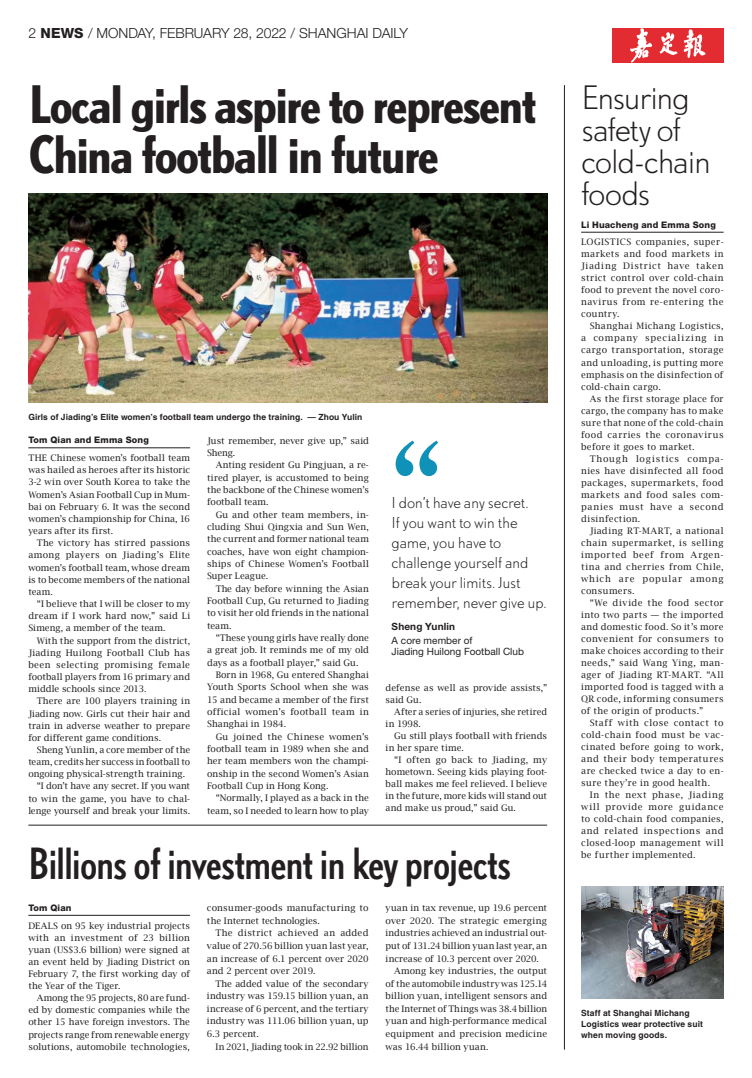
<style>
.page{position:relative;width:752px;height:1078px;background:#fff}
.page>*{position:absolute;margin:0;border:0;box-sizing:border-box;transform-origin:0 0}
._1_q-marks{font:130px "Century Old Style Std";color:#1092b8}
._0_head2{font:700 condensed 48px/50px "DTL Nobel T";letter-spacing:-.05em;color:#231f20}
._0_head3{font:condensed 40px "DTL Nobel T";letter-spacing:-.04em;color:#231f20}
._0_head4-2{font:300 30px/32px "DTL Nobel T";letter-spacing:-.05em;color:#231f20}
._1_quote-1{font:300 14px/20px "DTL Nobel T";letter-spacing:-.02em;color:#231f20}
._1_date{font:300 14px "Helvetica Neue LT Std";letter-spacing:-.005em;color:#231f20}
._1_quote-3{font:10px/11px "Helvetica Neue LT Std";letter-spacing:.005em;color:#231f20}
._1_quote-2{font:700 10px "Helvetica Neue LT Std";letter-spacing:.015em;color:#231f20}
._0_body{font:9px/12px "Lucida Bright";letter-spacing:.015em;color:#231f20;text-align:justify}
._0_intro{font:9px/12px "Lucida Bright";letter-spacing:.015em;color:#231f20;text-align:justify}
._0_body-2{font:9px/12.3px "Lucida Bright";letter-spacing:-.005em;color:#231f20}
._0_byline{font:800 9px "Helvetica Neue LT Std";letter-spacing:.015em;color:#231f20}
._0_body-3{font:9px "Lucida Bright";letter-spacing:-.01em;color:#231f20}
._1_caption{font:700 8.5px/11px "Helvetica LT Std";letter-spacing:.01em;color:#231f20}
.s1{font-weight:800}
</style>
<div class="page">
<hr style="left:28px;top:914px;width:162px;height:1px;background:#231f20">
<hr style="left:581px;top:232px;width:142px;height:1px;background:#231f20">
<hr style="left:28px;top:447px;width:162px;height:1px;background:#231f20">
<img style="left:28px;top:193px;width:519px;height:210px">
<hr style="left:28px;top:824px;width:519px;height:1px;background:#231f20">
<hr style="left:564px;top:85px;width:1px;height:964px;background:#231f20">
<img style="left:581px;top:886px;width:142px;height:112px">
<div style="left:611px;top:28px;width:112px;height:34px;background:#e22c32"></div>
<svg style="left:630px;top:28px;width:75px;height:34px"></svg>
<p class="_1_date" style="left:28px;top:25px;width:381px">2 <span class="s1">NEWs</span> / MONDAY, FEBRUARY 28, 2022 / SHANGHAI DAILY</p>
<p class="_0_head2" style="left:28px;top:77px;width:510px">Local girls aspire to represent<br>China football in future</p>
<p class="_0_head4-2" style="left:581px;top:81px;width:131px">Ensuring safety of cold-chain foods</p>
<p class="_1_caption" style="left:28px;top:411px;width:335px">Girls of Jiading’s Elite women’s football team undergo the training. — Zhou Yulin</p>
<p class="_0_byline" style="left:28px;top:434px;width:122px">Tom Qian and Emma Song</p>
<p class="_0_intro" style="left:28px;top:451px;width:163px">The Chinese women’s football team was hailed as heroes after its historic 3-2 win over South Korea to take the Women’s Asian Football Cup in Mum&shy;bai on February 6. It was the second women’s championship for China, 16 years after its first.</p>
<p class="_0_body" style="left:28px;top:537px;width:163px;text-indent:9px">The victory has stirred passions among players on Jiading’s Elite women’s football team, whose dream is to become members of the national team.</p>
<p class="_0_body" style="left:28px;top:597px;width:163px;text-indent:9px">“I believe that I will be closer to my dream if I work hard now,” said Li Simeng, a member of the team.</p>
<p class="_0_body" style="left:28px;top:634px;width:163px;text-indent:9px">With the support from the district, Jiading Huilong Football Club has been selecting promising female football players from 16 primary and middle schools since 2013.</p>
<p class="_0_body" style="left:28px;top:694px;width:163px;text-indent:9px">There are 100 players training in Jiading now. Girls cut their hair and train in adverse weather to prepare for different game conditions.</p>
<p class="_0_body" style="left:28px;top:743px;width:163px;text-indent:9px">Sheng Yunlin, a core member of the team, credits her success in football to ongoing physical-strength training.</p>
<p class="_0_body" style="left:28px;top:780px;width:163px;text-indent:9px">“I don’t have any secret. If you want to win the game, you have to chal&shy;lenge yourself and break your limits.</p>
<p class="_0_body-2" style="left:207px;top:434px;width:163px">Just remember, never give up,” said<br>Sheng.</p>
<p class="_0_body" style="left:207px;top:459px;width:163px;line-height:12.3px;text-indent:9px">Anting resident Gu Pingjuan, a re&shy;tired player, is accustomed to being the backbone of the Chinese women’s football team.</p>
<p class="_0_body" style="left:207px;top:508px;width:163px;line-height:12.3px;text-indent:9px">Gu and other team members, in&shy;cluding Shui Qingxia and Sun Wen, the current and former national team coaches, have won eight champion&shy;ships of Chinese Women’s Football Super League.</p>
<p class="_0_body" style="left:207px;top:582px;width:163px;line-height:12.3px;text-indent:9px">The day before winning the Asian Football Cup, Gu returned to Jiading to visit her old friends in the national team.</p>
<p class="_0_body" style="left:207px;top:631px;width:163px;line-height:12.3px;text-indent:9px">“These young girls have really done a great job. It reminds me of my old days as a football player,” said Gu.</p>
<p class="_0_body" style="left:207px;top:668px;width:163px;line-height:12.3px;text-indent:9px">Born in 1968, Gu entered Shanghai Youth Sports School when she was 15 and became a member of the first official women’s football team in Shanghai in 1984.</p>
<p class="_0_body" style="left:207px;top:730px;width:163px;line-height:12.3px;text-indent:9px">Gu joined the Chinese women’s football team in 1989 when she and her team members won the champi&shy;onship in the second Women’s Asian Football Cup in Hong Kong.</p>
<p class="_0_body-2" style="left:207px;top:791px;width:163px;text-align:right">“Normally, I played as a back in the team, so I needed to learn how to play</p>
<p class="_1_q-marks" style="left:390px;top:406px;width:53px">“</p>
<p class="_1_quote-1" style="left:391px;top:492px;width:156px">I don’t have any secret.<br>If you want to win the game, you have to challenge yourself and break your limits. Just remember, never give up.</p>
<p class="_1_quote-2" style="left:391px;top:620px;width:65px">Sheng Yunlin</p>
<p class="_1_quote-3" style="left:391px;top:634px;width:134px">A core member of<br>Jiading Huilong Football Club</p>
<p class="_0_body" style="left:385px;top:681px;width:163px">defense as well as provide assists,” said Gu.</p>
<p class="_0_body" style="left:385px;top:705px;width:163px;text-indent:9px">After a series of injuries, she retired in 1998.</p>
<p class="_0_body" style="left:385px;top:729px;width:163px;text-indent:9px">Gu still plays football with friends in her spare time.</p>
<p class="_0_body" style="left:385px;top:753px;width:163px;text-indent:9px">“I often go back to Jiading, my hometown. Seeing kids playing foot&shy;ball makes me feel relieved. I believe in the future, more kids will stand out and make us proud,” said Gu.</p>
<p class="_0_head3" style="left:28px;top:835px;width:484px">Billions of investment in key projects</p>
<p class="_0_byline" style="left:28px;top:902px;width:45px">Tom Qian</p>
<p class="_0_intro" style="left:28px;top:919px;width:163px">Deals on 95 key industrial projects with an investment of 23 billion yuan (US$3.6 billion) were signed at an event held by Jiading District on February 7, the first working day of the Year of the Tiger.</p>
<p class="_0_body" style="left:28px;top:991px;width:163px;text-indent:9px">Among the 95 projects, 80 are fund&shy;ed by domestic companies while the other 15 have foreign investors. The projects range from renewable energy solutions, automobile technologies,</p>
<p class="_0_body" style="left:207px;top:901px;width:163px;line-height:12.6px">consumer-goods manufacturing to the Internet technologies.</p>
<p class="_0_body" style="left:207px;top:926px;width:163px;line-height:12.6px;text-indent:9px">The district achieved an added value of 270.56 billion yuan last year, an increase of 6.1 percent over 2020 and 2 percent over 2019.</p>
<p class="_0_body" style="left:207px;top:976px;width:163px;line-height:12.6px;text-indent:9px">The added value of the secondary industry was 159.15 billion yuan, an increase of 6 percent, and the tertiary industry was 111.06 billion yuan, up 6.3 percent.</p>
<p class="_0_body-3" style="left:215px;top:1040px;width:154px">In 2021, Jiading took in 22.92 billion</p>
<p class="_0_body" style="left:385px;top:901px;width:163px;line-height:12.6px">yuan in tax revenue, up 19.6 percent over 2020. The strategic emerging industries achieved an industrial out&shy;put of 131.24 billion yuan last year, an increase of 10.3 percent over 2020.</p>
<p class="_0_body" style="left:385px;top:964px;width:163px;line-height:12.6px;text-indent:9px">Among key industries, the output of the automobile industry was 125.14 billion yuan, intelligent sensors and the Internet of Things was 38.4 billion yuan and high-performance medical equipment and precision medicine was 16.44 billion yuan.</p>
<p class="_0_byline" style="left:581px;top:219px;width:136px">Li Huacheng and Emma Song</p>
<p class="_0_intro" style="left:581px;top:236px;width:144px">Logistics companies, super&shy;markets and food markets in Jiading District have taken strict control over cold-chain food to prevent the novel coro&shy;navirus from re-entering the country.</p>
<p class="_0_body" style="left:581px;top:320px;width:144px;text-indent:9px">Shanghai Michang Logistics, a company specializing in cargo transportation, storage and unloading, is putting more emphasis on the disinfection of cold-chain cargo.</p>
<p class="_0_body" style="left:581px;top:392px;width:144px;text-indent:9px">As the first storage place for cargo, the company has to make sure that none of the cold-chain food carries the coronavirus before it goes to market.</p>
<p class="_0_body" style="left:581px;top:452px;width:144px;text-indent:9px">Though logistics compa&shy;nies have disinfected all food packages, supermarkets, food markets and food sales com&shy;panies must have a second disinfection.</p>
<p class="_0_body" style="left:581px;top:524px;width:144px;text-indent:9px">Jiading RT-MART, a national chain supermarket, is selling imported beef from Argen&shy;tina and cherries from Chile, which are popular among consumers.</p>
<p class="_0_body" style="left:581px;top:596px;width:144px;text-indent:9px">“We divide the food sector into two parts — the imported and domestic food. So it’s more convenient for consumers to make choices according to their needs,” said Wang Ying, man&shy;ager of Jiading RT-MART. “All imported food is tagged with a QR code, informing consumers of the origin of products.”</p>
<p class="_0_body" style="left:581px;top:716px;width:144px;text-indent:9px">Staff with close contact to cold-chain food must be vac&shy;cinated before going to work, and their body temperatures are checked twice a day to en&shy;sure they’re in good health.</p>
<p class="_0_body" style="left:581px;top:788px;width:144px;text-indent:9px">In the next phase, Jiading will provide more guidance to cold-chain food companies, and related inspections and closed-loop management will be further implemented.</p>
<p class="_1_caption" style="left:581px;top:1007px;width:123px">Staff at Shanghai Michang<br>Logistics wear protective suit when moving goods.</p>
</div>
